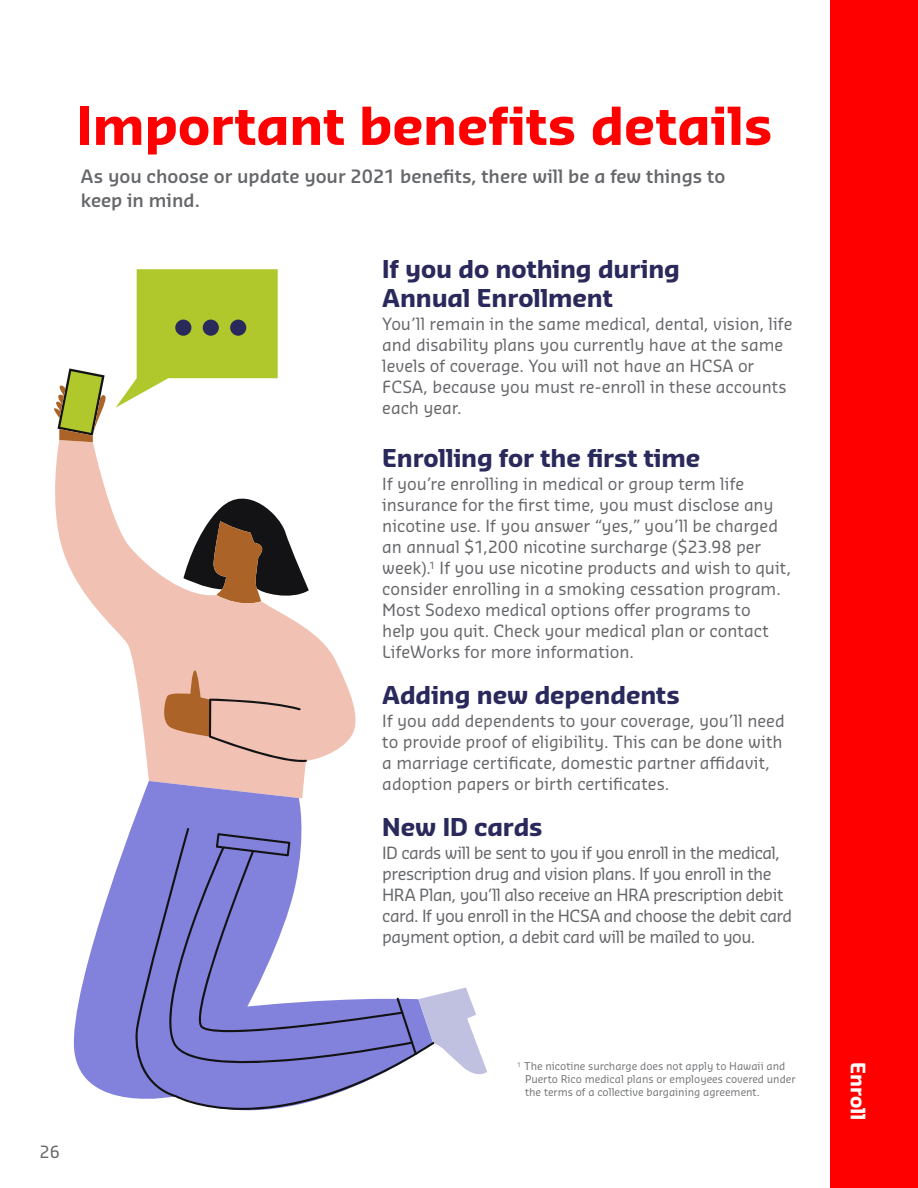
<style>
.page{position:relative;width:918px;height:1188px;background:#fff}
.page>*{position:absolute;margin:0;border:0;box-sizing:border-box;transform-origin:0 0}
.t1{font:700 51px "Sansa Pro";color:#f00}
.t2{font:700 24px/28.5px "Sansa Pro";letter-spacing:-.005em;color:#2a295c}
.t3{font:700 19.5px "Sansa Pro";color:#fff}
.t4{font:600 18px/24px "Sansa Pro";color:#65676a}
.t5{font:16.5px/21px "Sansa Pro";letter-spacing:-.005em;color:#65676a}
.t6{font:16.5px/21px "Sansa Pro";letter-spacing:-.03em;color:#65676a}
.t7{font:10.5px/12.8px "Sansa Pro";color:#747679}
</style>
<div class="page">
<svg style="left:55px;top:442px;width:301px;height:339px"></svg>
<svg style="left:54px;top:368px;width:52px;height:74px"></svg>
<svg style="left:116px;top:269px;width:162px;height:139px"></svg>
<div style="left:230px;top:320px;width:16px;height:16px;background:#2a295c;border-radius:50%"></div>
<div style="left:203px;top:320px;width:16px;height:16px;background:#2a295c;border-radius:50%"></div>
<div style="left:175px;top:320px;width:16px;height:16px;background:#2a295c;border-radius:50%"></div>
<svg style="left:73px;top:781px;width:231px;height:330px;fill:#8282dc"></svg>
<svg style="left:434px;top:988px;width:53px;height:87px"></svg>
<svg style="left:135px;top:828px;width:299px;height:282px;fill:#8282dc"></svg>
<svg style="left:161px;top:670px;width:146px;height:92px;background:#dfae9a"></svg>
<div style="left:830px;top:0;width:88px;height:1188px;background:#f00"></div>
<h1 class="t1" style="left:77px;top:91px;width:697px">Important benefits details</h1>
<p class="t4" style="left:81px;top:164px;width:646px">As you choose or update your 2021 benefits, there will be a few things to keep in mind.</p>
<h2 class="t2" style="left:382px;top:255px;width:299px">If you do nothing during<br>Annual Enrollment</h2>
<p class="t5" style="left:382px;top:313px;width:412px">You’ll remain in the same medical, dental, vision, life and disability plans you currently have at the same levels of coverage. You will not have an HCSA or FCSA, because you must re-enroll in these accounts each year.</p>
<h2 class="t2" style="left:382px;top:443px;width:320px">Enrolling for the first time</h2>
<p class="t5" style="left:382px;top:473px;width:410px">If you’re enrolling in medical or group term life insurance for the first time, you must disclose any nicotine use. If you answer “yes,” you’ll be charged an annual $1,200 nicotine surcharge ($23.98 per week).<sup>1</sup> If you use nicotine products and wish to quit, consider enrolling in a smoking cessation program.<br>Most Sodexo medical options offer programs to<br>help you quit. Check your medical plan or contact LifeWorks for more information.</p>
<h2 class="t2" style="left:382px;top:681px;width:299px">Adding new dependents</h2>
<p class="t5" style="left:382px;top:710px;width:404px">If you add dependents to your coverage, you’ll need to provide proof of eligibility. This can be done with a marriage certificate, domestic partner affidavit, adoption papers or birth certificates.</p>
<h2 class="t2" style="left:382px;top:813px;width:162px">New ID cards</h2>
<p class="t6" style="left:382px;top:843px;width:411px">ID cards will be sent to you if you enroll in the medical, prescription drug and vision plans. If you enroll in the HRA Plan, you’ll also receive an HRA prescription debit card. If you enroll in the HCSA and choose the debit card payment option, a debit card will be mailed to you.</p>
<p class="t5" style="left:39px;top:1141px;width:22px">26</p>
<p class="t7" style="left:525px;top:1060px;width:272px;text-indent:-8px"><sup>1</sup> The nicotine surcharge does not apply to Hawaii and<br>Puerto Rico medical plans or employees covered under the terms of a collective bargaining agreement.</p>
<p class="t3" style="left:872px;top:1062px;width:60px;rotate:90deg">Enroll</p>
</div>
